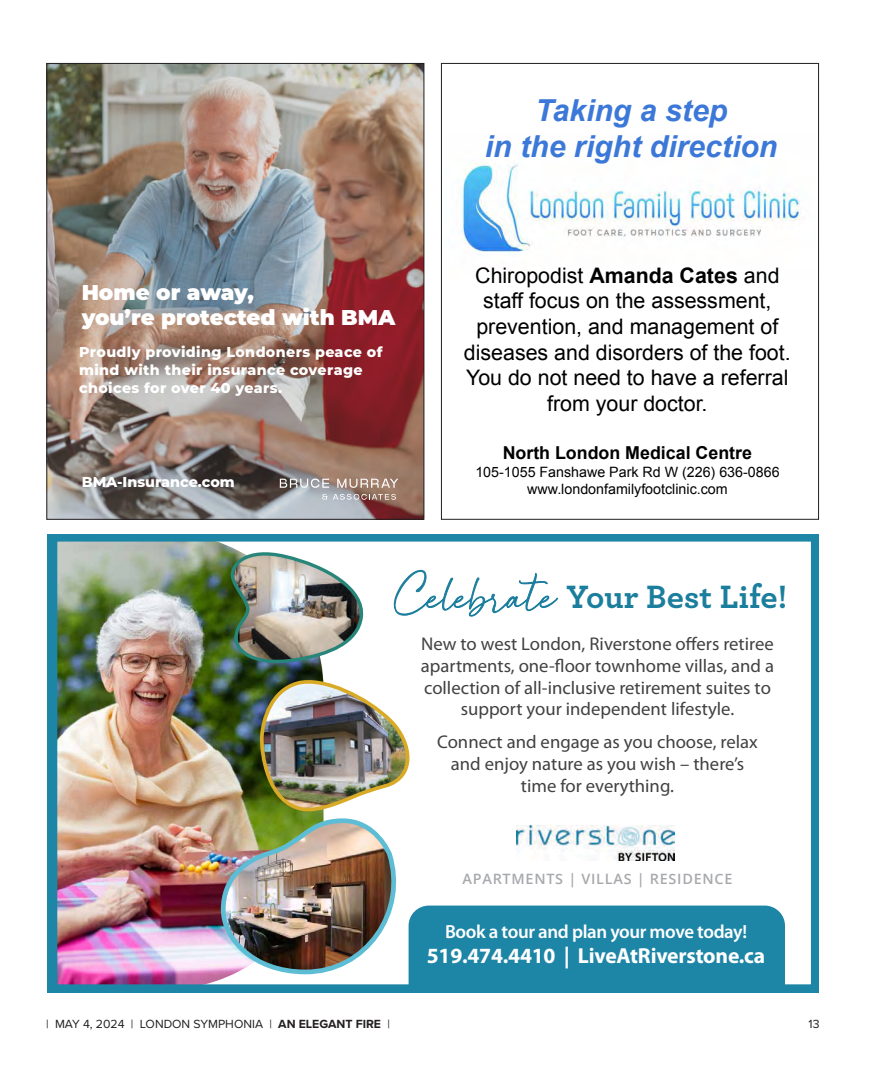
<style>
.page{position:relative;width:882px;height:1071px;background:#fff}
.page>*{position:absolute;margin:0;border:0;box-sizing:border-box;transform-origin:0 0}
.t1{font:700 33.95px "Archer";color:#1b7e9d}
.t2{font:italic 700 30.28px/36.4px "Arial";color:#3c78d8;text-align:center}
.t3{font:700 21.7px "Myriad Pro";letter-spacing:-.01em;color:#fff}
.t4{font:21.35px/25.7px "Arial";color:#000;text-align:center}
.t5{font:900 21.35px/25.7px "Montserrat";color:#fff}
.t6{font:600 19.07px "Myriad Pro";letter-spacing:-.02em;color:#fff}
.t7{font:18.38px/21.7px "Myriad Pro";color:#414142;text-align:center}
.t8{font:700 17.85px "Arial";color:#000}
.t9{font:800 14.17px/17.8px "Montserrat";letter-spacing:.025em;color:#fff}
.t10{font:14.17px/17.2px "Arial";color:#000;text-align:center}
.t11{font:600 14.17px "Open Sans";letter-spacing:.05em;color:#a7a9ac}
.t12{font:800 14.17px "Montserrat";color:#fff}
.t13{font:12.25px "Proxima Nova";color:#231f20}
.s1{font-weight:700}
.s2{font-family:"Southland";font-weight:400;font-size:68.25px}
</style>
<div class="page">
<img style="left:48px;top:65px;width:374px;height:453px">
<svg style="left:280px;top:479px;width:49px;height:9px"></svg>
<svg style="left:337px;top:479px;width:61px;height:9px"></svg>
<svg style="left:322px;top:494px;width:74px;height:6px"></svg>
<img style="left:459px;top:162px;width:344px;height:93px">
<img style="left:48px;top:534px;width:771px;height:458px">
<img style="left:218px;top:672px;width:567px;height:317px">
<img style="left:229px;top:543px;width:139px;height:123px">
<svg style="left:48px;top:534px;width:5px;height:4px"></svg>
<p class="t5" style="left:82px;top:278px;width:315px">Home or away,<br>you’re protected with BMA</p>
<p class="t9" style="left:79px;top:342px;width:305px">Proudly providing Londoners peace of mind with their insurance coverage choices for over 40 years.</p>
<p class="t12" style="left:82px;top:472px;width:155px">BMA-Insurance.com</p>
<h2 class="t2" style="left:485px;top:93px;width:294px">Taking a step<br>in the right direction</h2>
<p class="t4" style="left:464px;top:262px;width:328px">Chiropodist <span class="s1">Amanda Cates</span> and staff focus on the assessment, prevention, and management of diseases and disorders of the foot.<br>You do not need to have a referral from your doctor.</p>
<p class="t8" style="left:503px;top:441px;width:251px">North London Medical Centre</p>
<p class="t10" style="left:475px;top:463px;width:306px">105-1055 Fanshawe Park Rd W (226) 636-0866 www.londonfamilyfootclinic.com</p>
<h1 class="t1" style="left:394px;top:570px;width:394px"><span class="s2">Celebrate</span> Your Best Life!</h1>
<p class="t7" style="left:421px;top:633px;width:355px">New to west London, Riverstone offers retiree apartments, one-floor townhome villas, and a collection of all-inclusive retirement suites to support your independent lifestyle.</p>
<p class="t7" style="left:437px;top:731px;width:322px">Connect and engage as you choose, relax and enjoy nature as you wish – there’s time for everything.</p>
<p class="t11" style="left:463px;top:870px;width:271px">APARTMENTS | VILLAS | RESIDENCE</p>
<p class="t6" style="left:445px;top:920px;width:304px">Book a tour and plan your move today!</p>
<p class="t3" style="left:427px;top:942px;width:340px">519.474.4410 | LiveAtRiverstone.ca</p>
<p class="t13" style="left:46px;top:1015px;width:345px">| MAY 4, 2024 | LONDON SYMPHONIA | <span class="s1">AN ELEGANT FIRE</span> |</p>
<p class="t13" style="left:809px;top:1015px;width:12px">13</p>
</div>
